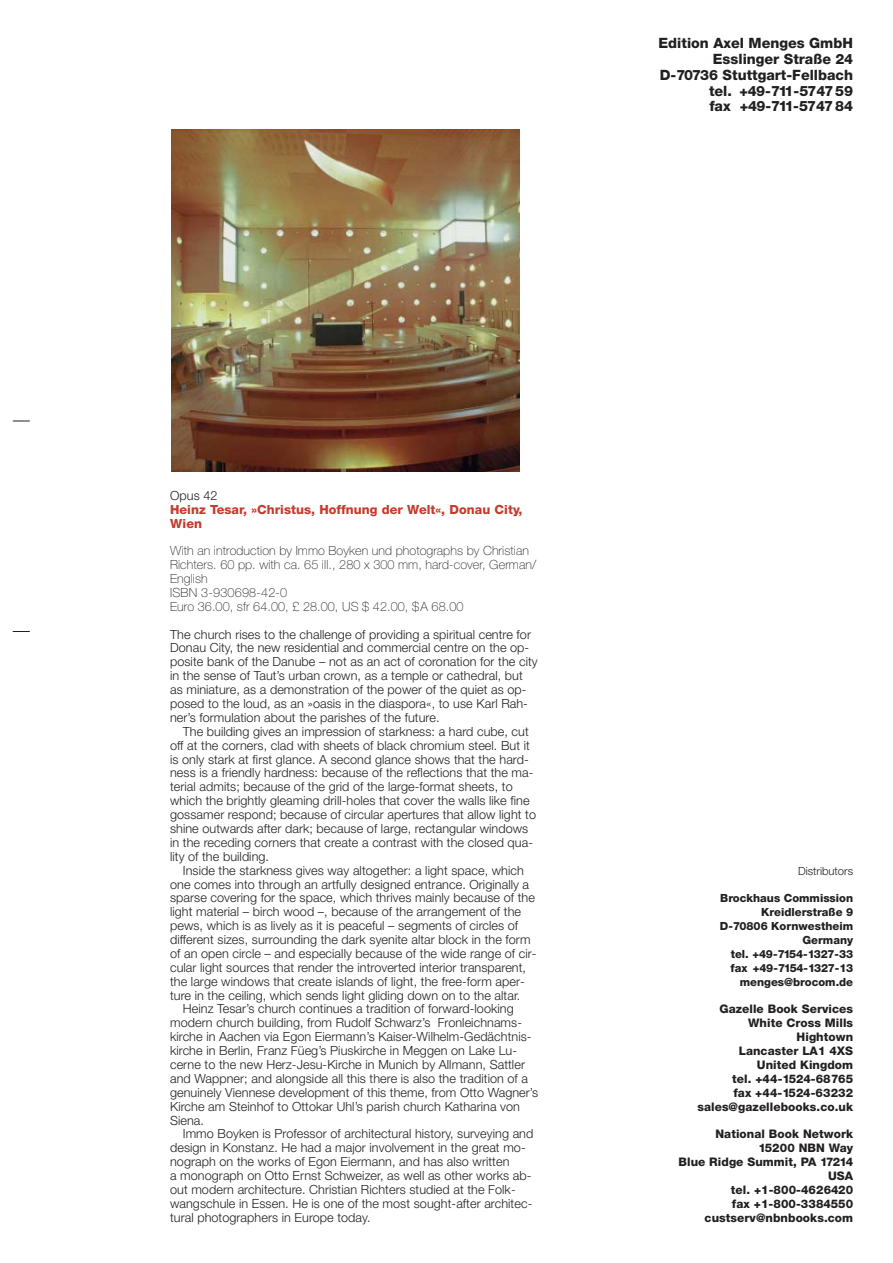
<style>
.page{position:relative;width:893px;height:1263px;background:#fff}
.page>*{position:absolute;margin:0;border:0;box-sizing:border-box;transform-origin:0 0}
.t1{font:800 14.25px/15.8px "Helvetica Neue";color:#231f20;text-align:right}
.t2{font:300 12.6px/14px "Helvetica Neue";letter-spacing:.005em;color:#231f20}
.t3{font:100 12.6px/14px "Helvetica Neue";letter-spacing:.005em;color:#231f20}
.t4{font:800 12.6px/14px "Helvetica Neue";letter-spacing:.005em;color:#c73a2d}
.t5{font:800 11.85px/14px "Helvetica Neue";letter-spacing:.005em;color:#231f20;text-align:right}
.t6{font:800 11.25px/14px "Helvetica Neue";color:#231f20;text-align:right}
.t7{font:300 11.25px "Helvetica Neue";color:#231f20}
</style>
<div class="page">
<svg style="left:13px;top:421px;width:17px;height:1px"></svg>
<svg style="left:13px;top:631px;width:17px;height:1px"></svg>
<img style="left:171px;top:129px;width:349px;height:343px">
<p class="t1" style="left:658px;top:37px;width:196px">Edition Axel Menges GmbH<br>Esslinger Straße 24<br>D-70736 Stuttgart-Fellbach tel. +49-711-574759<br>fax +49-711-574784</p>
<p class="t2" style="left:170px;top:489px;width:49px">Opus 42</p>
<p class="t4" style="left:170px;top:503px;width:354px">Heinz Tesar, »Christus, Hoffnung der Welt«, Donau City,<br>Wien</p>
<p class="t3" style="left:170px;top:545px;width:368px">With an introduction by Immo Boyken und photographs by Christian Richters. 60 pp. with ca. 65 ill., 280 x 300 mm, hard-cover, German/ English<br>ISBN 3-930698-42-0<br>Euro 36.00, sfr 64.00, £ 28.00, US $ 42.00, $A 68.00</p>
<p class="t2" style="left:170px;top:628px;width:369px">The church rises to the challenge of providing a spiritual centre for Donau City, the new residential and commercial centre on the op&shy;posite bank of the Danube – not as an act of coronation for the city in the sense of Taut’s urban crown, as a temple or cathedral, but as miniature, as a demonstration of the power of the quiet as op&shy;posed to the loud, as an »oasis in the diaspora«, to use Karl Rah&shy;ner’s formulation about the parishes of the future.</p>
<p class="t2" style="left:170px;top:725px;width:367px;text-indent:13px">The building gives an impression of starkness: a hard cube, cut off at the corners, clad with sheets of black chromium steel. But it is only stark at first glance. A second glance shows that the hard&shy;ness is a friendly hardness: because of the reflections that the ma&shy;terial admits; because of the grid of the large-format sheets, to which the brightly gleaming drill-holes that cover the walls like fine gossamer respond; because of circular apertures that allow light to shine outwards after dark; because of large, rectangular windows in the receding corners that create a contrast with the closed qua&shy;lity of the building.</p>
<p class="t2" style="left:183px;top:864px;width:343px">Inside the starkness gives way altogether: a light space, which</p>
<p class="t2" style="left:170px;top:878px;width:361px">one comes into through an artfully designed entrance. Originally a</p>
<p class="t2" style="left:170px;top:892px;width:366px">sparse covering for the space, which thrives mainly because of the</p>
<p class="t2" style="left:170px;top:906px;width:352px">light material – birch wood –, because of the arrangement of the</p>
<p class="t2" style="left:170px;top:920px;width:350px">pews, which is as lively as it is peaceful – segments of circles of</p>
<p class="t2" style="left:170px;top:934px;width:362px">different sizes, surrounding the dark syenite altar block in the form</p>
<p class="t2" style="left:170px;top:948px;width:368px">of an open circle – and especially because of the wide range of cir-</p>
<p class="t2" style="left:170px;top:961px;width:358px">cular light sources that render the introverted interior transparent,</p>
<p class="t2" style="left:170px;top:975px;width:356px">the large windows that create islands of light, the free-form aper-</p>
<p class="t2" style="left:170px;top:989px;width:352px">ture in the ceiling, which sends light gliding down on to the altar.</p>
<p class="t2" style="left:183px;top:1003px;width:332px">Heinz Tesar’s church continues a tradition of forward-looking</p>
<p class="t2" style="left:170px;top:1017px;width:353px">modern church building, from Rudolf Schwarz’s Fronleichnams-</p>
<p class="t2" style="left:170px;top:1031px;width:363px">kirche in Aachen via Egon Eiermann’s Kaiser-Wilhelm-Gedächtnis-</p>
<p class="t2" style="left:170px;top:1045px;width:348px">kirche in Berlin, Franz Füeg’s Piuskirche in Meggen on Lake Lu-</p>
<p class="t2" style="left:170px;top:1059px;width:356px">cerne to the new Herz-Jesu-Kirche in Munich by Allmann, Sattler</p>
<p class="t2" style="left:170px;top:1072px;width:359px">and Wappner; and alongside all this there is also the tradition of a</p>
<p class="t2" style="left:170px;top:1086px;width:370px">genuinely Viennese development of this theme, from Otto Wagner’s</p>
<p class="t2" style="left:170px;top:1100px;width:351px">Kirche am Steinhof to Ottokar Uhl’s parish church Katharina von</p>
<p class="t2" style="left:170px;top:1114px;width:36px">Siena.</p>
<p class="t2" style="left:183px;top:1128px;width:352px">Immo Boyken is Professor of architectural history, surveying and</p>
<p class="t2" style="left:170px;top:1142px;width:357px">design in Konstanz. He had a major involvement in the great mo-</p>
<p class="t2" style="left:170px;top:1156px;width:341px">nograph on the works of Egon Eiermann, and has also written</p>
<p class="t2" style="left:170px;top:1170px;width:363px">a monograph on Otto Ernst Schweizer, as well as other works ab-</p>
<p class="t2" style="left:170px;top:1184px;width:347px">out modern architecture. Christian Richters studied at the Folk-</p>
<p class="t2" style="left:170px;top:1197px;width:364px">wangschule in Essen. He is one of the most sought-after architec-</p>
<p class="t2" style="left:170px;top:1211px;width:202px">tural photographers in Europe today.</p>
<p class="t7" style="left:798px;top:866px;width:57px">Distributors</p>
<p class="t6" style="left:720px;top:892px;width:135px">Brockhaus Commission<br>Kreidlerstraße 9<br>D-70806 Kornwestheim<br>Germany<br>tel. +49-7154-1327-33 fax +49-7154-1327-13 menges@brocom.de</p>
<p class="t5" style="left:697px;top:1003px;width:157px">Gazelle Book Services<br>White Cross Mills<br>Hightown<br>Lancaster LA1 4XS<br>United Kingdom<br>tel. +44-1524-68765<br>fax +44-1524-63232 sales@gazellebooks.co.uk</p>
<p class="t5" style="left:678px;top:1128px;width:176px">National Book Network<br>15200 NBN Way<br>Blue Ridge Summit, PA 17214<br>USA<br>tel. +1-800-4626420<br>fax +1-800-3384550 custserv@nbnbooks.com</p>
</div>
